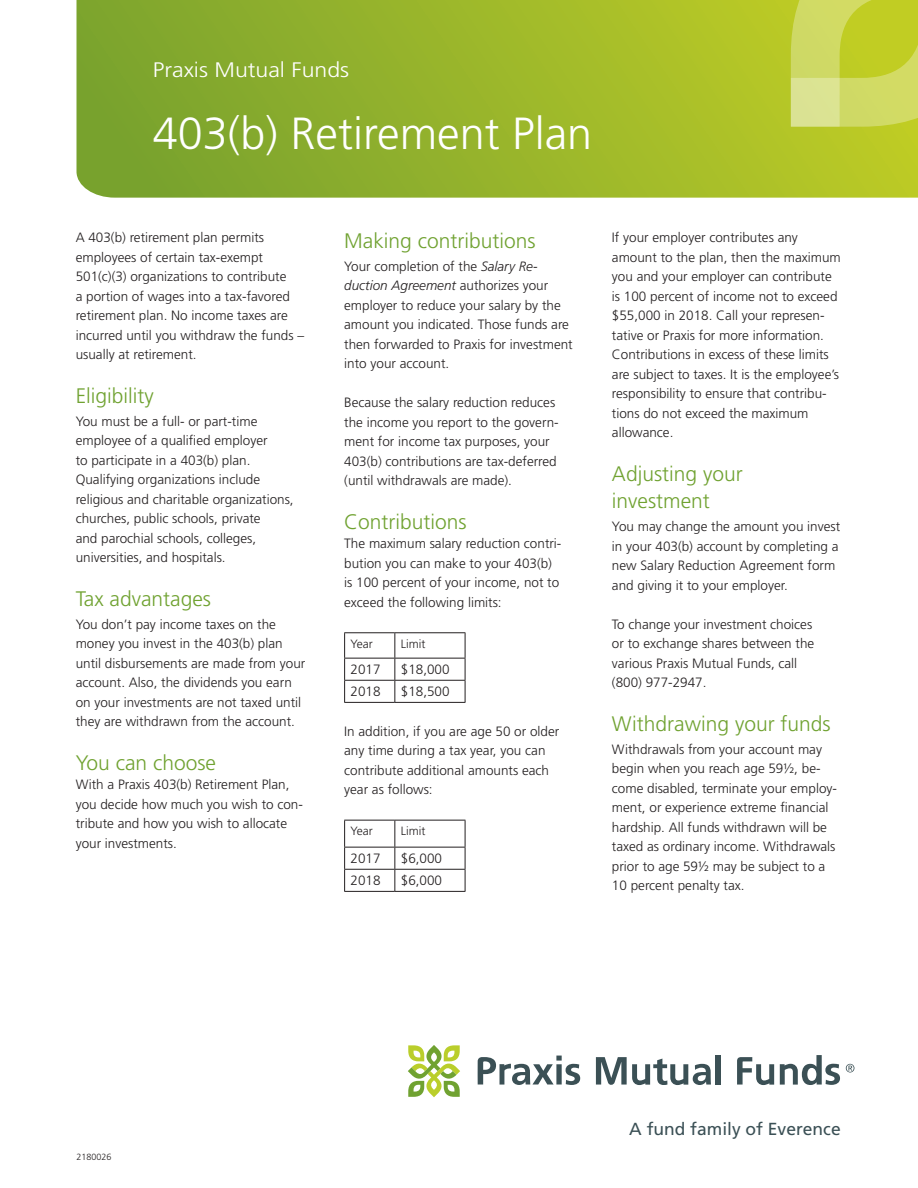
<style>
.page{position:relative;width:918px;height:1188px;background:#fff}
.page>*{position:absolute;margin:0;border:0;box-sizing:border-box;transform-origin:0 0}
.t1{font:300 45px "Frutiger LT Std";color:#fff}
.t2{font:300 21px/27.5px "Frutiger LT Std";color:#70a231}
.t3{font:300 21px "Frutiger LT Std";color:#fff;scale:1.1 1}
.t4{font:17.4px "Frutiger LT Std";color:#3b5055}
.t5{font:300 13.5px/19.5px "Frutiger LT Std";color:#231f20}
.t6{font:300 12px "Frutiger LT Std";color:#231f20}
.t7{font:300 9px "Frutiger LT Std";color:#231f20}
.s1{font-style:italic}
</style>
<div class="page">
<svg style="left:77px;top:0;width:841px;height:198px;background:#98b52b"></svg>
<svg style="left:791px;top:0;width:127px;height:127px;background:#ccd654"></svg>
<hr style="left:344px;top:632px;width:51px;height:1px;background:#231f20">
<hr style="left:395px;top:632px;width:70px;height:1px;background:#231f20">
<hr style="left:344px;top:658px;width:51px;height:1px;background:#231f20">
<hr style="left:395px;top:658px;width:70px;height:1px;background:#231f20">
<svg style="left:344px;top:633px;width:1px;height:69px"></svg>
<hr style="left:344px;top:680px;width:51px;height:1px;background:#231f20">
<hr style="left:344px;top:702px;width:51px;height:1px;background:#231f20">
<svg style="left:394px;top:633px;width:1px;height:69px"></svg>
<hr style="left:395px;top:680px;width:70px;height:1px;background:#231f20">
<hr style="left:395px;top:702px;width:70px;height:1px;background:#231f20">
<svg style="left:465px;top:633px;width:1px;height:69px"></svg>
<hr style="left:344px;top:820px;width:51px;height:1px;background:#231f20">
<hr style="left:395px;top:820px;width:70px;height:1px;background:#231f20">
<hr style="left:344px;top:847px;width:51px;height:1px;background:#231f20">
<hr style="left:395px;top:847px;width:70px;height:1px;background:#231f20">
<svg style="left:344px;top:821px;width:1px;height:70px"></svg>
<hr style="left:344px;top:869px;width:51px;height:1px;background:#231f20">
<hr style="left:344px;top:891px;width:51px;height:1px;background:#231f20">
<svg style="left:394px;top:821px;width:1px;height:70px"></svg>
<hr style="left:395px;top:869px;width:70px;height:1px;background:#231f20">
<hr style="left:395px;top:891px;width:70px;height:1px;background:#231f20">
<svg style="left:465px;top:821px;width:1px;height:70px"></svg>
<svg style="left:846px;top:1064px;width:8px;height:8px"></svg>
<svg style="left:596px;top:1057px;width:115px;height:28px"></svg>
<div style="left:716px;top:1055px;width:5px;height:30px;background:#3b5055"></div>
<svg style="left:737px;top:1057px;width:37px;height:28px"></svg>
<svg style="left:478px;top:1056px;width:102px;height:29px"></svg>
<svg style="left:780px;top:1055px;width:60px;height:30px"></svg>
<svg style="left:408px;top:1045px;width:52px;height:52px"></svg>
<h2 class="t3" style="left:153px;top:57px;width:180px">Praxis Mutual Funds</h2>
<h1 class="t1" style="left:153px;top:108px;width:441px">403(b) Retirement Plan</h1>
<p class="t5" style="left:76px;top:228px;width:230px">A 403(b) retirement plan permits employees of certain tax-exempt 501(c)(3) organizations to contribute<br>a portion of wages into a tax-favored retirement plan. No income taxes are incurred until you withdraw the funds – usually at retirement.</p>
<h2 class="t2" style="left:76px;top:382px;width:80px">Eligibility</h2>
<p class="t5" style="left:76px;top:412px;width:220px">You must be a full- or part-time employee of a qualified employer<br>to participate in a 403(b) plan.<br>Qualifying organizations include religious and charitable organizations, churches, public schools, private<br>and parochial schools, colleges, universities, and hospitals.</p>
<h2 class="t2" style="left:76px;top:585px;width:137px">Tax advantages</h2>
<p class="t5" style="left:76px;top:615px;width:231px">You don’t pay income taxes on the money you invest in the 403(b) plan until disbursements are made from your account. Also, the dividends you earn on your investments are not taxed until they are withdrawn from the account.</p>
<h2 class="t2" style="left:76px;top:749px;width:142px">You can choose</h2>
<p class="t5" style="left:76px;top:775px;width:229px">With a Praxis 403(b) Retirement Plan, you decide how much you wish to con&shy;tribute and how you wish to allocate your investments.</p>
<h2 class="t2" style="left:344px;top:227px;width:193px">Making contributions</h2>
<p class="t5" style="left:344px;top:257px;width:230px">Your completion of the <span class="s1">Salary Re&shy;duction Agreement</span> authorizes your employer to reduce your salary by the amount you indicated. Those funds are then forwarded to Praxis for investment into your account.</p>
<p class="t5" style="left:344px;top:393px;width:216px">Because the salary reduction reduces the income you report to the govern&shy;ment for income tax purposes, your 403(b) contributions are tax-deferred (until withdrawals are made).</p>
<h2 class="t2" style="left:344px;top:508px;width:124px">Contributions</h2>
<p class="t5" style="left:344px;top:534px;width:219px">The maximum salary reduction contri&shy;bution you can make to your 403(b) is 100 percent of your income, not to exceed the following limits:</p>
<p class="t6" style="left:351px;top:637px;width:24px">Year</p>
<p class="t6" style="left:401px;top:637px;width:26px">Limit</p>
<p class="t5" style="left:351px;top:660px;width:32px">2017</p>
<p class="t5" style="left:401px;top:660px;width:50px">$18,000</p>
<p class="t5" style="left:351px;top:682px;width:32px">2018</p>
<p class="t5" style="left:401px;top:682px;width:50px">$18,500</p>
<p class="t5" style="left:344px;top:722px;width:217px">In addition, if you are age 50 or older any time during a tax year, you can contribute additional amounts each year as follows:</p>
<p class="t6" style="left:351px;top:824px;width:24px">Year</p>
<p class="t6" style="left:401px;top:824px;width:26px">Limit</p>
<p class="t5" style="left:351px;top:849px;width:32px">2017</p>
<p class="t5" style="left:401px;top:849px;width:43px">$6,000</p>
<p class="t5" style="left:351px;top:871px;width:32px">2018</p>
<p class="t5" style="left:401px;top:871px;width:43px">$6,000</p>
<p class="t5" style="left:612px;top:228px;width:230px">If your employer contributes any amount to the plan, then the maximum you and your employer can contribute is 100 percent of income not to exceed $55,000 in 2018. Call your represen&shy;tative or Praxis for more information.<br>Contributions in excess of these limits are subject to taxes. It is the employee’s responsibility to ensure that contribu&shy;tions do not exceed the maximum allowance.</p>
<h2 class="t2" style="left:612px;top:460px;width:132px">Adjusting your investment</h2>
<p class="t5" style="left:612px;top:517px;width:230px">You may change the amount you invest in your 403(b) account by completing a new Salary Reduction Agreement form and giving it to your employer.</p>
<p class="t5" style="left:612px;top:615px;width:204px">To change your investment choices or to exchange shares between the various Praxis Mutual Funds, call (800) 977-2947.</p>
<h2 class="t2" style="left:612px;top:710px;width:220px">Withdrawing your funds</h2>
<p class="t5" style="left:612px;top:740px;width:227px">Withdrawals from your account may begin when you reach age 59½, be&shy;come disabled, terminate your employ&shy;ment, or experience extreme financial hardship. All funds withdrawn will be taxed as ordinary income. Withdrawals prior to age 59½ may be subject to a 10 percent penalty tax.</p>
<p class="t7" style="left:76px;top:1151px;width:37px">2180026</p>
<p class="t4" style="left:629px;top:1119px;width:213px">A fund family of Everence</p>
</div>
